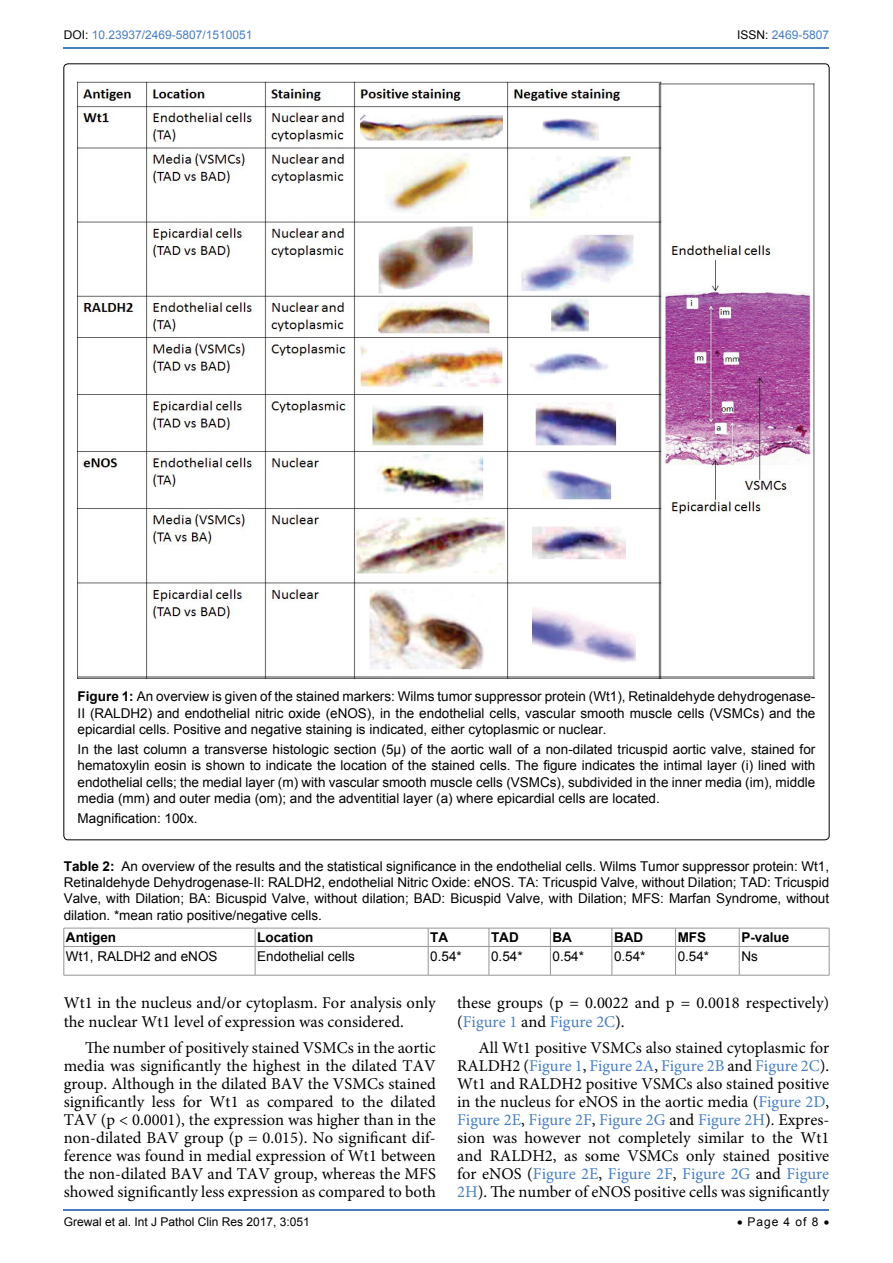
<style>
.page{position:relative;width:893px;height:1263px;background:#fff}
.page>*{position:absolute;margin:0;border:0;box-sizing:border-box;transform-origin:0 0}
.t1{font:16.5px/18px "Minion Pro";color:#000}
.t2{font:13.5px/16.2px "Arial";color:#000;text-align:justify}
.t3{font:700 13.5px "Arial";color:#000}
.t4{font:12px "Arial";color:#000}
.t5{font:12px "Arial";color:#487ec0}
.s1{color:#000}
.s2{font-weight:700}
.s3{color:#487ec0}
</style>
<div class="page">
<hr style="left:64px;top:1209px;width:765px;height:2px;background:#487ec0">
<hr style="left:64px;top:47px;width:765px;height:2px;background:#487ec0">
<hr style="left:64px;top:928px;width:191px;height:1px;background:#939598">
<hr style="left:255px;top:928px;width:173px;height:1px;background:#939598">
<hr style="left:428px;top:928px;width:61px;height:1px;background:#939598">
<hr style="left:489px;top:928px;width:61px;height:1px;background:#939598">
<hr style="left:550px;top:928px;width:62px;height:1px;background:#939598">
<hr style="left:612px;top:928px;width:64px;height:1px;background:#939598">
<hr style="left:676px;top:928px;width:63px;height:1px;background:#939598">
<hr style="left:739px;top:928px;width:90px;height:1px;background:#939598">
<hr style="left:64px;top:946px;width:191px;height:1px;background:#939598">
<svg style="left:64px;top:928px;width:1px;height:47px"></svg>
<hr style="left:255px;top:946px;width:173px;height:1px;background:#939598">
<svg style="left:255px;top:928px;width:1px;height:47px"></svg>
<hr style="left:428px;top:946px;width:61px;height:1px;background:#939598">
<svg style="left:428px;top:928px;width:1px;height:47px"></svg>
<hr style="left:489px;top:946px;width:61px;height:1px;background:#939598">
<svg style="left:489px;top:928px;width:1px;height:47px"></svg>
<hr style="left:550px;top:946px;width:62px;height:1px;background:#939598">
<svg style="left:550px;top:929px;width:1px;height:46px"></svg>
<hr style="left:612px;top:946px;width:64px;height:1px;background:#939598">
<svg style="left:612px;top:928px;width:1px;height:47px"></svg>
<hr style="left:676px;top:946px;width:63px;height:1px;background:#939598">
<svg style="left:675px;top:929px;width:1px;height:46px"></svg>
<hr style="left:739px;top:946px;width:90px;height:1px;background:#939598">
<svg style="left:739px;top:928px;width:1px;height:47px"></svg>
<svg style="left:829px;top:928px;width:1px;height:47px"></svg>
<hr style="left:64px;top:975px;width:191px;height:1px;background:#939598">
<hr style="left:255px;top:975px;width:173px;height:1px;background:#939598">
<hr style="left:428px;top:975px;width:61px;height:1px;background:#939598">
<hr style="left:489px;top:975px;width:61px;height:1px;background:#939598">
<hr style="left:550px;top:975px;width:62px;height:1px;background:#939598">
<hr style="left:612px;top:975px;width:64px;height:1px;background:#939598">
<hr style="left:676px;top:975px;width:63px;height:1px;background:#939598">
<hr style="left:739px;top:975px;width:90px;height:1px;background:#939598">
<img style="left:78px;top:81px;width:737px;height:597px">
<hr style="left:78px;top:676px;width:736px;height:2px;background:#000">
<p class="t5" style="left:64px;top:27px;width:190px"><span class="s1">DOI:</span> 10.23937/2469-5807/1510051</p>
<p class="t5" style="left:737px;top:27px;width:94px"><span class="s1">ISSN:</span> 2469-5807</p>
<p class="t2" style="left:78px;top:689px;width:739px"><span class="s2">Figure 1:</span> An overview is given of the stained markers: Wilms tumor suppressor protein (Wt1), Retinaldehyde dehydrogenase-II (RALDH2) and endothelial nitric oxide (eNOS), in the endothelial cells, vascular smooth muscle cells (VSMCs) and the epicardial cells. Positive and negative staining is indicated, either cytoplasmic or nuclear.</p>
<p class="t2" style="left:78px;top:741px;width:739px">In the last column a transverse histologic section (5μ) of the aortic wall of a non-dilated tricuspid aortic valve, stained for hematoxylin eosin is shown to indicate the location of the stained cells. The figure indicates the intimal layer (i) lined with endothelial cells; the medial layer (m) with vascular smooth muscle cells (VSMCs), subdivided in the inner media (im), middle media (mm) and outer media (om); and the adventitial layer (a) where epicardial cells are located.</p>
<p class="t2" style="left:78px;top:811px;width:122px">Magnification: 100x.</p>
<p class="t2" style="left:64px;top:858px;width:767px"><span class="s2">Table 2:</span> An overview of the results and the statistical significance in the endothelial cells. Wilms Tumor suppressor protein: Wt1, Retinaldehyde Dehydrogenase-II: RALDH2, endothelial Nitric Oxide: eNOS. TA: Tricuspid Valve, without Dilation; TAD: Tricuspid Valve, with Dilation; BA: Bicuspid Valve, without dilation; BAD: Bicuspid Valve, with Dilation; MFS: Marfan Syndrome, without dilation. *mean ratio positive/negative cells.</p>
<p class="t3" style="left:66px;top:928px;width:52px">Antigen</p>
<p class="t3" style="left:257px;top:928px;width:58px">Location</p>
<p class="t3" style="left:430px;top:928px;width:19px">TA</p>
<p class="t3" style="left:491px;top:928px;width:29px">TAD</p>
<p class="t3" style="left:552px;top:928px;width:21px">BA</p>
<p class="t3" style="left:614px;top:928px;width:31px">BAD</p>
<p class="t3" style="left:678px;top:928px;width:30px">MFS</p>
<p class="t3" style="left:741px;top:928px;width:50px">P-value</p>
<p class="t2" style="left:66px;top:948px;width:153px">Wt1, RALDH2 and eNOS</p>
<p class="t2" style="left:257px;top:948px;width:99px">Endothelial cells</p>
<p class="t2" style="left:430px;top:948px;width:33px">0.54*</p>
<p class="t2" style="left:491px;top:948px;width:33px">0.54*</p>
<p class="t2" style="left:552px;top:948px;width:33px">0.54*</p>
<p class="t2" style="left:614px;top:948px;width:33px">0.54*</p>
<p class="t2" style="left:678px;top:948px;width:33px">0.54*</p>
<p class="t2" style="left:741px;top:948px;width:18px">Ns</p>
<p class="t1" style="left:64px;top:994px;width:374px">Wt1 in the nucleus and/or cytoplasm. For analysis only the nuclear Wt1 level of expression was considered.</p>
<p class="t1" style="left:64px;top:1039px;width:374px;text-align:justify;text-indent:21px">The number of positively stained VSMCs in the aortic media was significantly the highest in the dilated TAV group. Although in the dilated BAV the VSMCs stained significantly less for Wt1 as compared to the dilated TAV (p &lt; 0.0001), the expression was higher than in the non-dilated BAV group (p = 0.015). No significant dif&shy;ference was found in medial expression of Wt1 between the non-dilated BAV and TAV group, whereas the MFS showed significantly less expression as compared to both</p>
<p class="t1" style="left:457px;top:994px;width:374px">these groups (p = 0.0022 and p = 0.0018 respectively) (<span class="s3">Figure 1</span> and <span class="s3">Figure 2C</span>).</p>
<p class="t1" style="left:457px;top:1039px;width:374px;text-align:justify;text-indent:21px">All Wt1 positive VSMCs also stained cytoplasmic for RALDH2 (<span class="s3">Figure 1</span>, <span class="s3">Figure 2A</span>, <span class="s3">Figure 2B</span> and <span class="s3">Figure 2C</span>).<br>Wt1 and RALDH2 positive VSMCs also stained positive in the nucleus for eNOS in the aortic media (<span class="s3">Figure 2D</span>, <span class="s3">Figure 2E</span>, <span class="s3">Figure 2F</span>, <span class="s3">Figure 2G</span> and <span class="s3">Figure 2H</span>). Expres&shy;sion was however not completely similar to the Wt1 and RALDH2, as some VSMCs only stained positive for eNOS (<span class="s3">Figure 2E</span>, <span class="s3">Figure 2F</span>, <span class="s3">Figure 2G</span> and <span class="s3">Figure 2H</span>). The number of eNOS positive cells was significantly</p>
<p class="t4" style="left:64px;top:1214px;width:248px">Grewal et al. Int J Pathol Clin Res 2017, 3:051</p>
<p class="t4" style="left:737px;top:1214px;width:94px">• Page 4 of 8 •</p>
</div>
